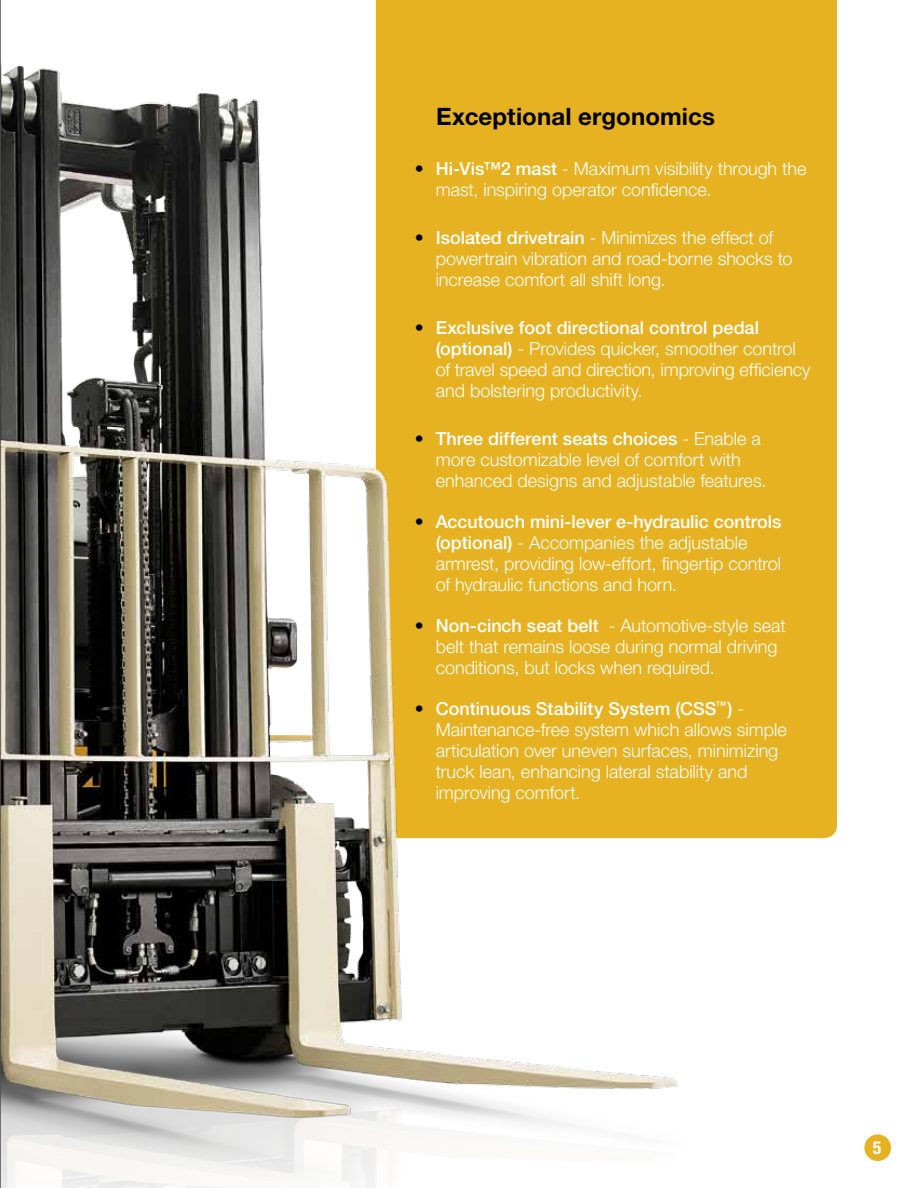
<style>
.page{position:relative;width:918px;height:1188px;background:#fff}
.page>*{position:absolute;margin:0;border:0;box-sizing:border-box;transform-origin:0 0}
.t1{font:700 24px "Helvetica Neue LT Std";letter-spacing:.005em;color:#000}
.t2{font:300 18px/21px "Helvetica Neue LT Std";color:#fff}
.t3{font:700 condensed 18px "Helvetica Neue LT Std";color:#fff}
.s1{font-weight:500;color:#000}
.s2{font-weight:500}
</style>
<div class="page">
<img style="left:1px;top:0;width:890px;height:1188px">
<hr style="left:0;top:0;width:1px;height:1188px;background:#4d4d4f">
<div style="left:864px;top:1134px;width:27px;height:27px;background:#e7b222;border-radius:50%"></div>
<h1 class="t1" style="left:436px;top:102px;width:280px">Exceptional ergonomics</h1>
<p class="t2" style="left:436px;top:157px;width:372px;text-indent:-21px"><span class="s1">•</span> <span class="s2">Hi-Vis™2 mast</span> - Maximum visibility through the mast, inspiring operator confidence.</p>
<p class="t2" style="left:436px;top:226px;width:358px;text-indent:-21px"><span class="s1">•</span> <span class="s2">Isolated drivetrain</span> - Minimizes the effect of powertrain vibration and road-borne shocks to increase comfort all shift long.</p>
<p class="t2" style="left:436px;top:316px;width:376px;text-indent:-21px"><span class="s1">•</span> <span class="s2">Exclusive foot directional control pedal (optional)</span> - Provides quicker, smoother control of travel speed and direction, improving efficiency and bolstering productivity.</p>
<p class="t2" style="left:436px;top:427px;width:332px;text-indent:-21px"><span class="s1">•</span> <span class="s2">Three different seats choices</span> - Enable a more customizable level of comfort with enhanced designs and adjustable features.</p>
<p class="t2" style="left:436px;top:511px;width:347px;text-indent:-21px"><span class="s1">•</span> <span class="s2">Accutouch mini-lever e-hydraulic controls (optional)</span> - Accompanies the adjustable armrest, providing low-effort, fingertip control of hydraulic functions and horn.</p>
<p class="t2" style="left:436px;top:615px;width:352px;text-indent:-21px"><span class="s1">•</span> <span class="s2">Non-cinch seat belt</span> - Automotive-style seat belt that remains loose during normal driving conditions, but locks when required.</p>
<p class="t2" style="left:436px;top:698px;width:352px;text-indent:-21px"><span class="s1">•</span> <span class="s2">Continuous Stability System (CSS</span><sup>™</sup><span class="s2">)</span> - Maintenance-free system which allows simple articulation over uneven surfaces, minimizing truck lean, enhancing lateral stability and improving comfort.</p>
<p class="t3" style="left:873px;top:1137px;width:10px">5</p>
</div>
